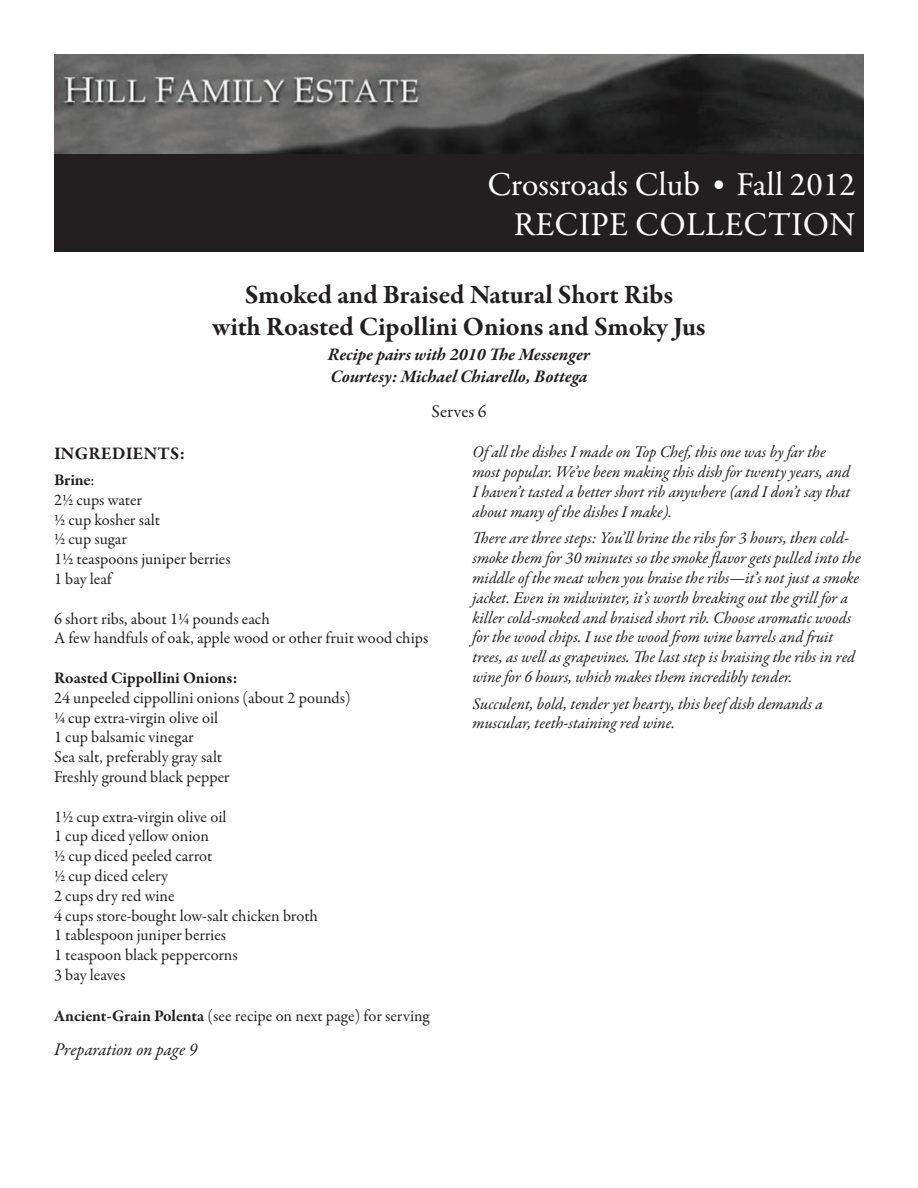
<style>
.page{position:relative;width:918px;height:1188px;background:#fff}
.page>*{position:absolute;margin:0;border:0;box-sizing:border-box;transform-origin:0 0}
.t1{font:33.75px/40.5px "Garamond Premr Pro";color:#fff;text-align:right}
.t2{font:700 27px/32.4px "Garamond Premr Pro";letter-spacing:-.005em;color:#231f20;text-align:center}
.t3{font:italic 700 18px/21.6px "Garamond Premr Pro";letter-spacing:-.005em;color:#231f20}
.t4{font:italic 18px "Garamond Premr Pro";letter-spacing:-.005em;color:#231f20}
.t5{font:700 18px "Garamond Premr Pro";letter-spacing:.015em;color:#231f20}
.t6{font:18px "Garamond Premr Pro";color:#231f20}
.t7{font:italic 16.5px/19.8px "Garamond Premr Pro";letter-spacing:-.005em;color:#231f20}
.t8{font:16.5px/19.8px "Garamond Premr Pro";color:#231f20}
.t9{font:700 16.5px "Garamond Premr Pro";color:#231f20}
.s1{font-size:27px}
.s2{font-weight:700}
</style>
<div class="page">
<img style="left:54px;top:54px;width:810px;height:100px">
<div style="left:54px;top:154px;width:810px;height:98px;background:#231f20"></div>
<h1 class="t1" style="left:487px;top:165px;width:370px">Crossroads Club <span class="s1">•</span> Fall 2012<br>RECIPE COLLECTION</h1>
<h2 class="t2" style="left:213px;top:279px;width:494px">Smoked and Braised Natural Short Ribs<br>with Roasted Cipollini Onions and Smoky Jus</h2>
<p class="t3" style="left:328px;top:345px;width:264px">Recipe pairs with 2010 The Messenger<br>Courtesy: Michael Chiarello, Bottega</p>
<p class="t6" style="left:431px;top:400px;width:57px">Serves 6</p>
<p class="t5" style="left:54px;top:442px;width:133px">Ingredients :</p>
<p class="t8" style="left:54px;top:470px;width:178px"><span class="s2">Brine</span>:<br>2½ cups water<br>½ cup kosher salt<br>½ cup sugar<br>1½ teaspoons juniper berries<br>1 bay leaf</p>
<p class="t8" style="left:54px;top:609px;width:376px">6 short ribs, about 1¼ pounds each<br>A few handfuls of oak, apple wood or other fruit wood chips</p>
<p class="t9" style="left:54px;top:668px;width:185px">Roasted Cippollini Onions:</p>
<p class="t8" style="left:54px;top:688px;width:298px">24 unpeeled cippollini onions (about 2 pounds) ¼ cup extra-virgin olive oil<br>1 cup balsamic vinegar<br>Sea salt, preferably gray salt<br>Freshly ground black pepper</p>
<p class="t8" style="left:54px;top:807px;width:265px">1½ cup extra-virgin olive oil<br>1 cup diced yellow onion<br>½ cup diced peeled carrot<br>½ cup diced celery<br>2 cups dry red wine<br>4 cups store-bought low-salt chicken broth<br>1 tablespoon juniper berries<br>1 teaspoon black peppercorns<br>3 bay leaves</p>
<p class="t8" style="left:54px;top:1006px;width:377px"><span class="s2">Ancient-Grain Polenta</span> (see recipe on next page) for serving</p>
<p class="t4" style="left:54px;top:1038px;width:145px">Preparation on page 9</p>
<p class="t7" style="left:472px;top:443px;width:379px">Of all the dishes I made on Top Chef, this one was by far the most popular. We’ve been making this dish for twenty years, and I haven’t tasted a better short rib anywhere (and I don’t say that about many of the dishes I make).</p>
<p class="t7" style="left:472px;top:529px;width:390px">There are three steps: You’ll brine the ribs for 3 hours, then cold&shy;smoke them for 30 minutes so the smoke flavor gets pulled into the middle of the meat when you braise the ribs—it’s not just a smoke jacket. Even in midwinter, it’s worth breaking out the grill for a killer cold-smoked and braised short rib. Choose aromatic woods for the wood chips. I use the wood from wine barrels and fruit trees, as well as grapevines. The last step is braising the ribs in red wine for 6 hours, which makes them incredibly tender.</p>
<p class="t7" style="left:472px;top:694px;width:352px">Succulent, bold, tender yet hearty, this beef dish demands a muscular, teeth-staining red wine.</p>
</div>
